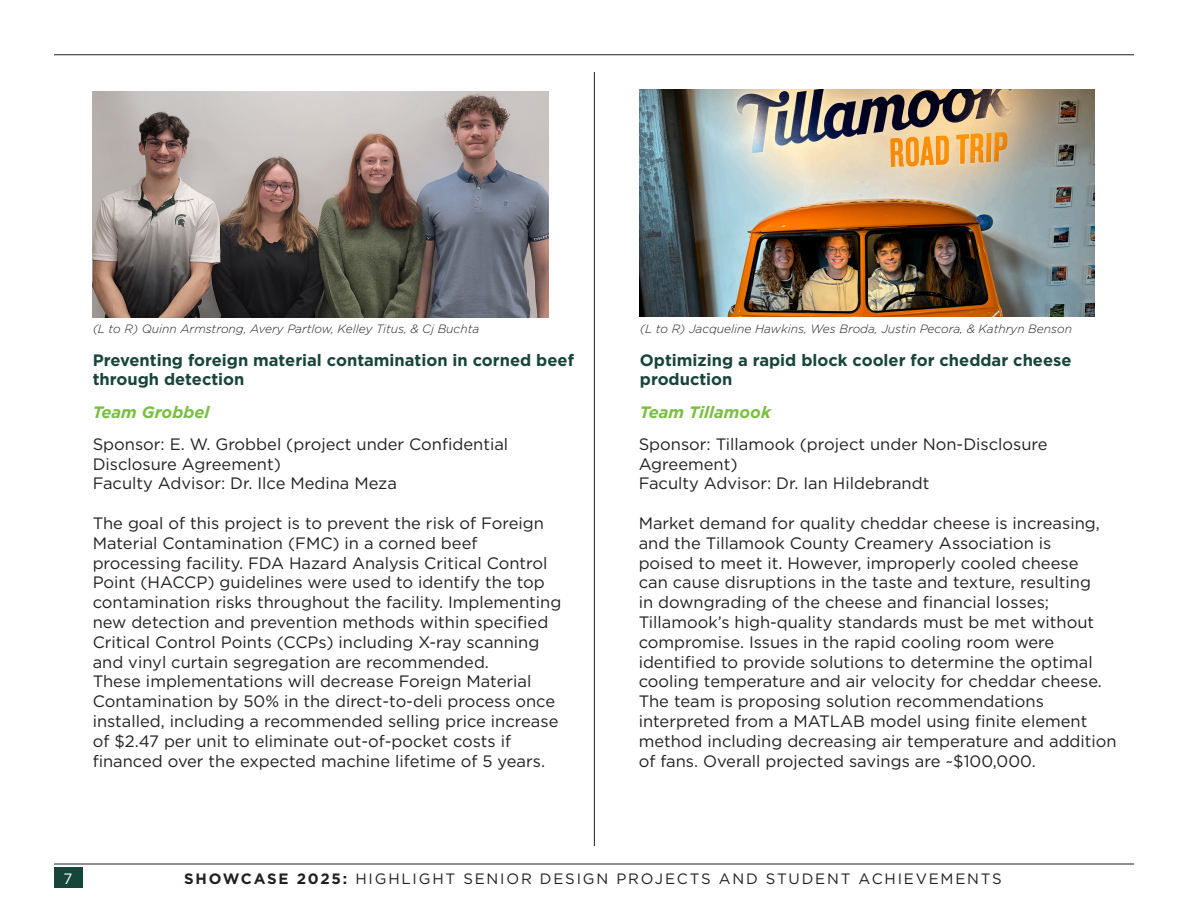
<style>
.page{position:relative;width:1188px;height:918px;background:#fff}
.page>*{position:absolute;margin:0;border:0;box-sizing:border-box;transform-origin:0 0}
.Paragraph_Style_1{font:16.5px/19.8px "Gotham";color:#231f20}
.Paragraph_Style_1-2{font:700 16.5px/19.8px "Gotham";color:#16453a}
.Paragraph_Style_1-3{font:italic 700 16.5px "Gotham";color:#7abe42}
.t1{font:15px "Gotham";letter-spacing:.12em;color:#231f20}
.t2{font:15px "Gotham";color:#fff}
.t3{font:italic 300 12px "Gotham";color:#231f20}
.s1{font-weight:700}
</style>
<div class="page">
<hr style="left:594px;top:72px;width:1px;height:774px;background:#231f20">
<hr style="left:54px;top:54px;width:1080px;height:1px;background:#231f20">
<hr style="left:54px;top:864px;width:1080px;height:1px;background:#231f20">
<div style="left:54px;top:868px;width:28px;height:20px;background:#16453a"></div>
<img style="left:93px;top:91px;width:455px;height:227px">
<img style="left:640px;top:89px;width:455px;height:227px">
<p class="t3" style="left:93px;top:321px;width:388px">(L to R) Quinn Armstrong, Avery Partlow, Kelley Titus, &amp; Cj Buchta</p>
<p class="Paragraph_Style_1-2" style="left:93px;top:350px;width:483px">Preventing foreign material contamination in corned beef through detection</p>
<p class="Paragraph_Style_1-3" style="left:93px;top:401px;width:118px">Team Grobbel</p>
<p class="Paragraph_Style_1" style="left:93px;top:434px;width:417px">Sponsor: E. W. Grobbel (project under Confidential<br>Disclosure Agreement)</p>
<p class="Paragraph_Style_1" style="left:93px;top:473px;width:306px">Faculty Advisor: Dr. Ilce Medina Meza</p>
<p class="Paragraph_Style_1" style="left:93px;top:513px;width:470px">The goal of this project is to prevent the risk of Foreign Material Contamination (FMC) in a corned beef processing facility. FDA Hazard Analysis Critical Control Point (HACCP) guidelines were used to identify the top contamination risks throughout the facility. Implementing new detection and prevention methods within specified Critical Control Points (CCPs) including X-ray scanning and vinyl curtain segregation are recommended.<br>These implementations will decrease Foreign Material Contamination by 50% in the direct-to-deli process once installed, including a recommended selling price increase of $2.47 per unit to eliminate out-of-pocket costs if financed over the expected machine lifetime of 5 years.</p>
<p class="t3" style="left:640px;top:321px;width:434px">(L to R) Jacqueline Hawkins, Wes Broda, Justin Pecora, &amp; Kathryn Benson</p>
<p class="Paragraph_Style_1-2" style="left:640px;top:350px;width:433px">Optimizing a rapid block cooler for cheddar cheese production</p>
<p class="Paragraph_Style_1-3" style="left:640px;top:401px;width:132px">Team Tillamook</p>
<p class="Paragraph_Style_1" style="left:639px;top:434px;width:410px">Sponsor: Tillamook (project under Non-Disclosure<br>Agreement)<br>Faculty Advisor: Dr. Ian Hildebrandt</p>
<p class="Paragraph_Style_1" style="left:639px;top:513px;width:480px">Market demand for quality cheddar cheese is increasing, and the Tillamook County Creamery Association is<br>poised to meet it. However, improperly cooled cheese<br>can cause disruptions in the taste and texture, resulting<br>in downgrading of the cheese and financial losses; Tillamook’s high-quality standards must be met without compromise. Issues in the rapid cooling room were identified to provide solutions to determine the optimal cooling temperature and air velocity for cheddar cheese.<br>The team is proposing solution recommendations interpreted from a MATLAB model using finite element method including decreasing air temperature and addition of fans. Overall projected savings are ~$100,000.</p>
<p class="t2" style="left:64px;top:869px;width:10px">7</p>
<p class="t1" style="left:184px;top:869px;width:819px"><span class="s1">SHOWCASE 2025:</span> HIGHLIGHT SENIOR DESIGN PROJECTS AND STUDENT ACHIEVEMENTS</p>
</div>
